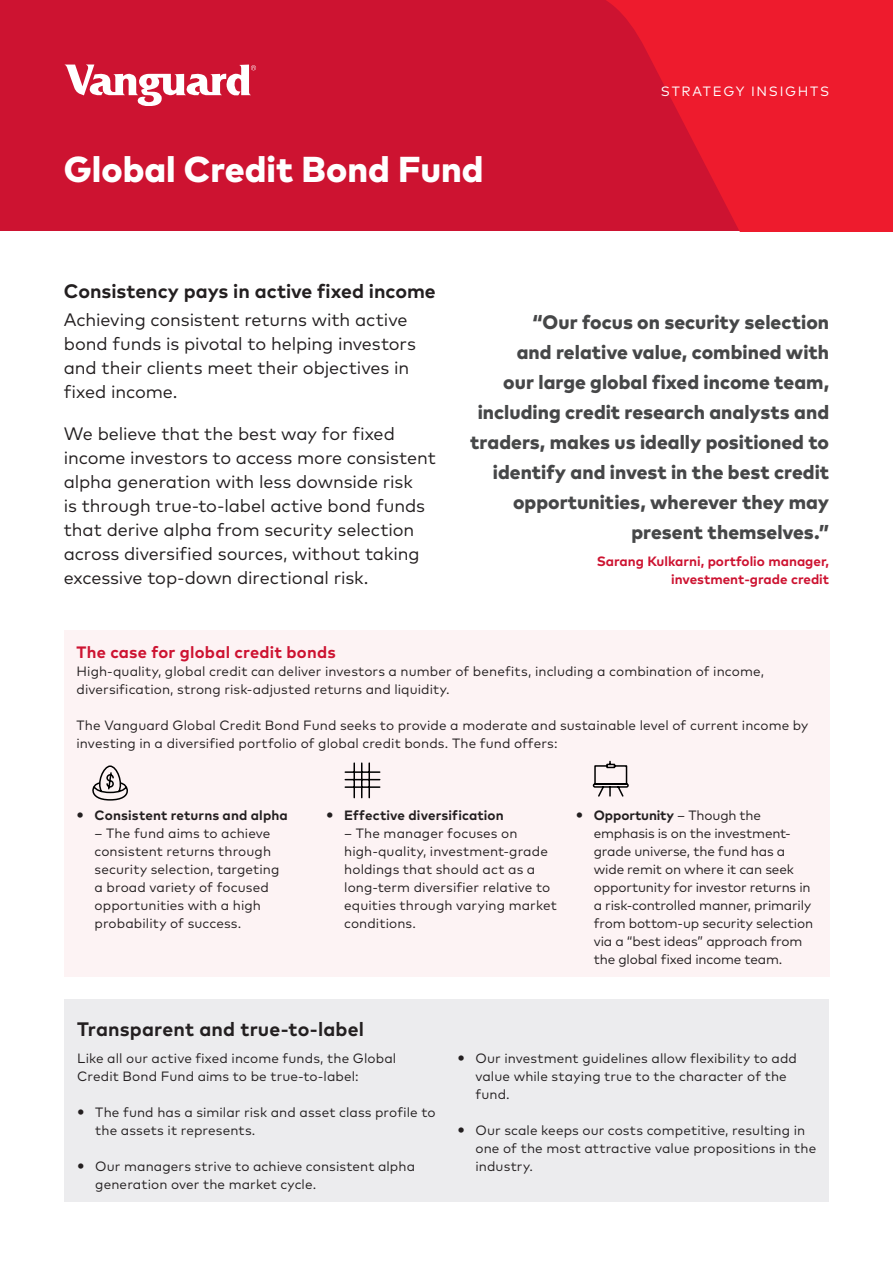
<style>
.page{position:relative;width:893px;height:1263px;background:#fff}
.page>*{position:absolute;margin:0;border:0;box-sizing:border-box;transform-origin:0 0}
.Doc_Title_L1_Medium{font:800 36px "Mark Pro";color:#fff}
.Pull_Quote{font:800 19.5px/30px "Mark Pro";color:#464748;text-align:right}
.Paragraph_Header_13{font:700 19.5px "Mark Pro";color:#231f20}
.Sandfirst{font:18px/24px "Mark Pro";letter-spacing:-.005em;color:#231f20}
.Para_sub-head_11_14p{font:700 16.5px "Mark Pro";letter-spacing:.015em;color:#cd1331}
.Body_text_9_12pt_Reg{font:13.5px/18px "Mark Pro";letter-spacing:.005em;color:#231f20}
.Job_title{font:700 13.5px/18px "Mark Pro";color:#cd1331;text-align:right}
.t1{font:700 13.5px "Mark Pro";letter-spacing:.01em;color:#231f20}
.Date_Doc_Type_White{font:13.5px "Mark Pro";letter-spacing:.125em;color:#fff}
.s1{font-weight:700}
</style>
<div class="page">
<div style="left:0;top:0;width:893px;height:231px;background:#cd1331"></div>
<svg style="left:606px;top:0;width:287px;height:231px;fill:#ee1b2d"></svg>
<div style="left:65px;top:999px;width:764px;height:203px;background:#ececee"></div>
<svg style="left:65px;top:65px;width:191px;height:41px"></svg>
<div style="left:64px;top:630px;width:765px;height:347px;background:#fdf3f4"></div>
<hr style="left:353px;top:763px;width:2px;height:35px;background:#000">
<hr style="left:361px;top:763px;width:1px;height:35px;background:#000">
<hr style="left:368px;top:763px;width:2px;height:35px;background:#000">
<hr style="left:345px;top:771px;width:35px;height:2px;background:#000">
<hr style="left:345px;top:779px;width:35px;height:1px;background:#000">
<hr style="left:345px;top:786px;width:35px;height:2px;background:#000">
<svg style="left:592px;top:760px;width:37px;height:37px"></svg>
<svg style="left:92px;top:765px;width:36px;height:36px"></svg>
<p class="Doc_Title_L1_Medium" style="left:64px;top:141px;width:421px">Global Credit Bond Fund</p>
<p class="Date_Doc_Type_White" style="left:661px;top:81px;width:170px">STRATEGY INSIGHTS</p>
<p class="Paragraph_Header_13" style="left:64px;top:276px;width:374px">Consistency pays in active fixed income</p>
<p class="Sandfirst" style="left:64px;top:306px;width:354px">Achieving consistent returns with active bond funds is pivotal to helping investors and their clients meet their objectives in fixed income.</p>
<p class="Sandfirst" style="left:64px;top:420px;width:374px">We believe that the best way for fixed income investors to access more consistent alpha generation with less downside risk<br>is through true-to-label active bond funds that derive alpha from security selection across diversified sources, without taking excessive top-down directional risk.</p>
<p class="Pull_Quote" style="left:470px;top:306px;width:360px">“Our focus on security selection<br>and relative value, combined with<br>our large global fixed income team, including credit research analysts and traders, makes us ideally positioned to identify and invest in the best credit opportunities, wherever they may present themselves.”</p>
<p class="Job_title" style="left:597px;top:551px;width:234px">Sarang Kulkarni, portfolio manager, investment-grade credit</p>
<p class="Para_sub-head_11_14p" style="left:77px;top:639px;width:261px">The case for global credit bonds</p>
<p class="Body_text_9_12pt_Reg" style="left:77px;top:661px;width:689px">High-quality, global credit can deliver investors a number of benefits, including a combination of income, diversification, strong risk-adjusted returns and liquidity.</p>
<p class="Body_text_9_12pt_Reg" style="left:77px;top:715px;width:733px">The Vanguard Global Credit Bond Fund seeks to provide a moderate and sustainable level of current income by investing in a diversified portfolio of global credit bonds. The fund offers:</p>
<p class="t1" style="left:95px;top:805px;width:195px">Consistent returns and alpha</p>
<p class="Body_text_9_12pt_Reg" style="left:95px;top:823px;width:186px">– The fund aims to achieve consistent returns through security selection, targeting a broad variety of focused opportunities with a high probability of success.</p>
<p class="t1" style="left:344px;top:805px;width:161px">Effective diversification</p>
<p class="Body_text_9_12pt_Reg" style="left:344px;top:823px;width:214px">– The manager focuses on high-quality, investment-grade holdings that should act as a long-term diversifier relative to equities through varying market conditions.</p>
<p class="Body_text_9_12pt_Reg" style="left:594px;top:805px;width:221px"><span class="s1">Opportunity</span> – Though the emphasis is on the investment&shy;grade universe, the fund has a wide remit on where it can seek opportunity for investor returns in a risk-controlled manner, primarily from bottom-up security selection via a “best ideas” approach from the global fixed income team.</p>
<p class="Paragraph_Header_13" style="left:77px;top:1014px;width:288px">Transparent and true-to-label</p>
<p class="Body_text_9_12pt_Reg" style="left:77px;top:1048px;width:321px">Like all our active fixed income funds, the Global<br>Credit Bond Fund aims to be true-to-label:</p>
<p class="Body_text_9_12pt_Reg" style="left:95px;top:1102px;width:342px">The fund has a similar risk and asset class profile to the assets it represents.</p>
<p class="Body_text_9_12pt_Reg" style="left:95px;top:1156px;width:321px">Our managers strive to achieve consistent alpha generation over the market cycle.</p>
<p class="Body_text_9_12pt_Reg" style="left:475px;top:1048px;width:323px">Our investment guidelines allow flexibility to add value while staying true to the character of the fund.</p>
<p class="Body_text_9_12pt_Reg" style="left:475px;top:1120px;width:342px">Our scale keeps our costs competitive, resulting in one of the most attractive value propositions in the industry.</p>
</div>
